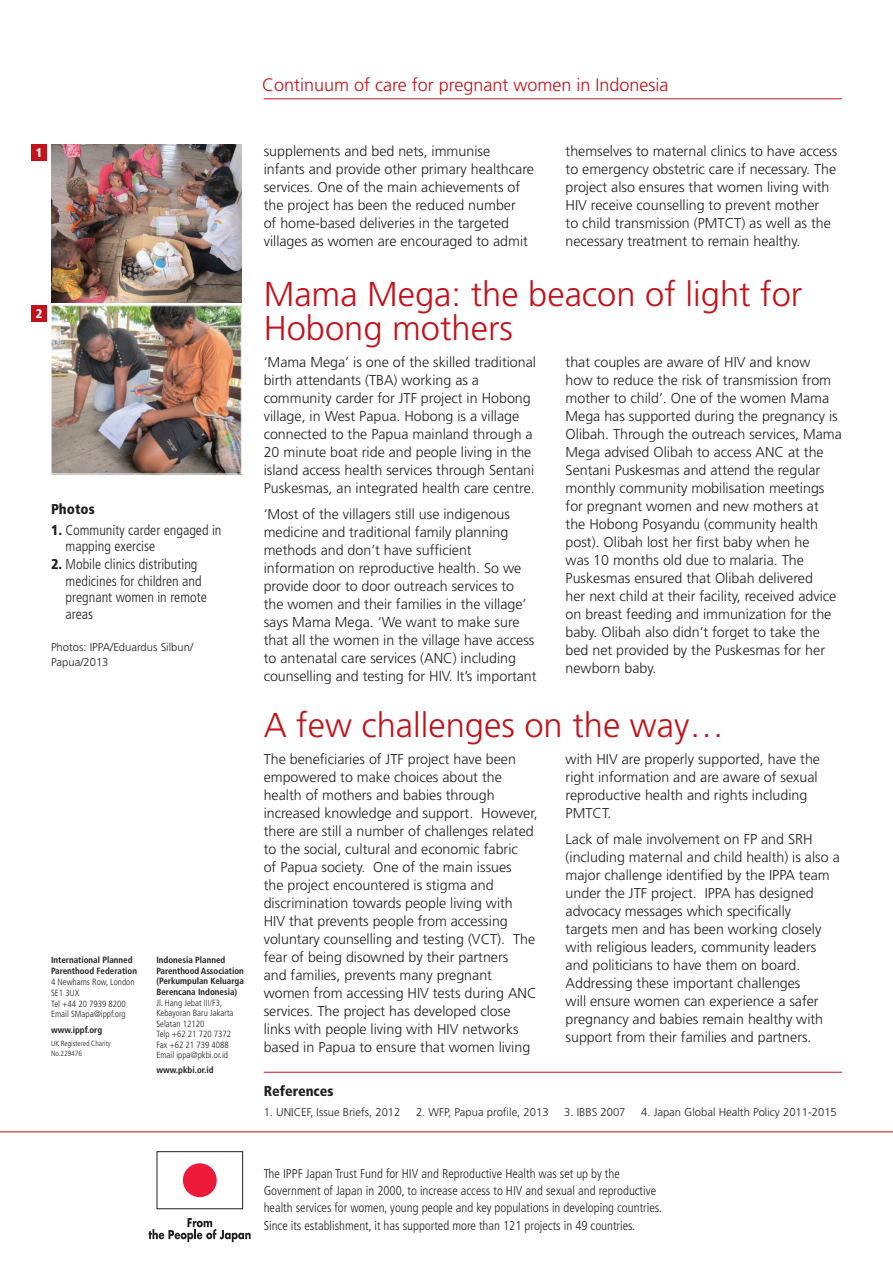
<style>
.page{position:relative;width:893px;height:1263px;background:#fff}
.page>*{position:absolute;margin:0;border:0;box-sizing:border-box;transform-origin:0 0}
.t1{font:300 34.5px/34.5px "Frutiger";color:#c4121a}
.t2{font:300 18px "Frutiger";color:#c4121a}
.t3{font:300 14.25px/18px "Frutiger";color:#231f20}
.t4{font:300 condensed 14.25px/16.5px "Frutiger";color:#231f20}
.t5{font:900 condensed 14.25px "Frutiger";color:#231f20}
.t6{font:300 condensed 12.75px/17.2px "Frutiger";color:#231f20}
.t7{font:900 condensed 12.6px "Frutiger";color:#fff}
.t8{font:300 11.25px/15px "Frutiger";color:#231f20}
.t9{font:300 condensed 9px/10.5px "Frutiger";color:#231f20}
.t10{font:700 condensed 9px/10.5px "Frutiger";color:#231f20}
.t11{font:300 condensed 7.5px/10.5px "Frutiger";color:#231f20}
.s1{font-weight:900}
</style>
<div class="page">
<hr style="left:0;top:1131px;width:893px;height:1px;background:#c4121a">
<hr style="left:264px;top:98px;width:578px;height:1px;background:#c4121a">
<img style="left:51px;top:145px;width:190px;height:157px">
<div style="left:32px;top:145px;width:15px;height:16px;background:#c4121a"></div>
<img style="left:53px;top:308px;width:187px;height:164px">
<div style="left:51px;top:306px;width:191px;height:168px;border:1px solid #fff"></div>
<div style="left:32px;top:306px;width:15px;height:16px;background:#c4121a"></div>
<hr style="left:264px;top:1072px;width:578px;height:1px;background:#c4121a">
<svg style="left:148px;top:1151px;width:103px;height:92px"></svg>
<div style="left:157px;top:1151px;width:86px;height:58px;background:#fff;border:1px solid #231f20"></div>
<div style="left:183px;top:1163px;width:34px;height:34px;background:#ed1a3a;border-radius:50%"></div>
<p class="t2" style="left:262px;top:75px;width:408px">Continuum of care for pregnant women in Indonesia</p>
<p class="t7" style="left:36px;top:145px;width:8px">1</p>
<p class="t7" style="left:36px;top:306px;width:8px">2</p>
<p class="t5" style="left:51px;top:500px;width:45px">Photos</p>
<p class="t4" style="left:66px;top:522px;width:157px;text-indent:-15px"><span class="s1">1.</span> Community carder engaged in mapping exercise</p>
<p class="t4" style="left:66px;top:556px;width:143px;text-indent:-15px"><span class="s1">2.</span> Mobile clinics distributing medicines for children and pregnant women in remote areas</p>
<p class="t8" style="left:51px;top:639px;width:144px">Photos: IPPA/Eduardus Silbun/<br>Papua/2013</p>
<p class="t10" style="left:51px;top:955px;width:88px">International Planned<br>Parenthood Federation</p>
<p class="t9" style="left:51px;top:977px;width:85px">4 Newhams Row, London<br>SE1 3UX<br>Tel +44 20 7939 8200<br>Email SMapa@ippf.org</p>
<p class="t10" style="left:51px;top:1024px;width:53px">www.ippf.org</p>
<p class="t11" style="left:51px;top:1038px;width:61px">UK Registered Charity<br>No.229476</p>
<p class="t10" style="left:156px;top:955px;width:89px">Indonesia Planned<br>Parenthood Association (Perkumpulan Keluarga<br>Berencana Indonesia)</p>
<p class="t9" style="left:156px;top:997px;width:79px">Jl. Hang Jebat III/F3,<br>Kebayoran Baru Jakarta<br>Selatan 12120<br>Telp +62 21 720 7372<br>Fax +62 21 739 4088<br>Email ippa@pkbi.or.id</p>
<p class="t10" style="left:156px;top:1064px;width:59px">www.pkbi.or.id</p>
<p class="t3" style="left:264px;top:142px;width:272px">supplements and bed nets, immunise infants and provide other primary healthcare services. One of the main achievements of the project has been the reduced number<br>of home-based deliveries in the targeted villages as women are encouraged to admit</p>
<p class="t3" style="left:566px;top:142px;width:273px">themselves to maternal clinics to have access to emergency obstetric care if necessary. The project also ensures that women living with HIV receive counselling to prevent mother<br>to child transmission (PMTCT) as well as the necessary treatment to remain healthy.</p>
<h1 class="t1" style="left:264px;top:277px;width:540px">Mama Mega: the beacon of light for<br>Hobong mothers</h1>
<p class="t3" style="left:264px;top:353px;width:274px">‘Mama Mega’ is one of the skilled traditional birth attendants (TBA) working as a community carder for JTF project in Hobong village, in West Papua. Hobong is a village connected to the Papua mainland through a 20 minute boat ride and people living in the island access health services through Sentani Puskesmas, an integrated health care centre.</p>
<p class="t3" style="left:264px;top:505px;width:274px">‘Most of the villagers still use indigenous medicine and traditional family planning methods and don’t have sufficient information on reproductive health. So we provide door to door outreach services to the women and their families in the village’ says Mama Mega. ‘We want to make sure that all the women in the village have access to antenatal care services (ANC) including counselling and testing for HIV. It’s important</p>
<p class="t3" style="left:566px;top:353px;width:278px">that couples are aware of HIV and know<br>how to reduce the risk of transmission from mother to child’. One of the women Mama Mega has supported during the pregnancy is Olibah. Through the outreach services, Mama Mega advised Olibah to access ANC at the Sentani Puskesmas and attend the regular monthly community mobilisation meetings for pregnant women and new mothers at the Hobong Posyandu (community health post). Olibah lost her first baby when he<br>was 10 months old due to malaria. The Puskesmas ensured that Olibah delivered<br>her next child at their facility, received advice on breast feeding and immunization for the baby. Olibah also didn’t forget to take the bed net provided by the Puskesmas for her newborn baby.</p>
<h1 class="t1" style="left:264px;top:708px;width:462px">A few challenges on the way…</h1>
<p class="t3" style="left:264px;top:750px;width:276px">The beneficiaries of JTF project have been empowered to make choices about the health of mothers and babies through increased knowledge and support. However, there are still a number of challenges related to the social, cultural and economic fabric<br>of Papua society. One of the main issues<br>the project encountered is stigma and discrimination towards people living with HIV that prevents people from accessing voluntary counselling and testing (VCT). The fear of being disowned by their partners<br>and families, prevents many pregnant women from accessing HIV tests during ANC services. The project has developed close links with people living with HIV networks based in Papua to ensure that women living</p>
<p class="t3" style="left:566px;top:750px;width:256px">with HIV are properly supported, have the right information and are aware of sexual reproductive health and rights including PMTCT.</p>
<p class="t3" style="left:566px;top:830px;width:276px">Lack of male involvement on FP and SRH (including maternal and child health) is also a major challenge identified by the IPPA team under the JTF project. IPPA has designed advocacy messages which specifically<br>targets men and has been working closely with religious leaders, community leaders and politicians to have them on board.<br>Addressing these important challenges<br>will ensure women can experience a safer pregnancy and babies remain healthy with support from their families and partners.</p>
<p class="t5" style="left:264px;top:1083px;width:71px">References</p>
<p class="t8" style="left:264px;top:1104px;width:138px">1. UNICEF, Issue Briefs, 2012</p>
<p class="t8" style="left:416px;top:1104px;width:134px">2. WFP, Papua profile, 2013</p>
<p class="t8" style="left:564px;top:1104px;width:63px">3. IBBS 2007</p>
<p class="t8" style="left:641px;top:1104px;width:197px">4. Japan Global Health Policy 2011-2015</p>
<p class="t6" style="left:264px;top:1165px;width:400px">The IPPF Japan Trust Fund for HIV and Reproductive Health was set up by the Government of Japan in 2000, to increase access to HIV and sexual and reproductive health services for women, young people and key populations in developing countries.<br>Since its establishment, it has supported more than 121 projects in 49 countries.</p>
</div>
